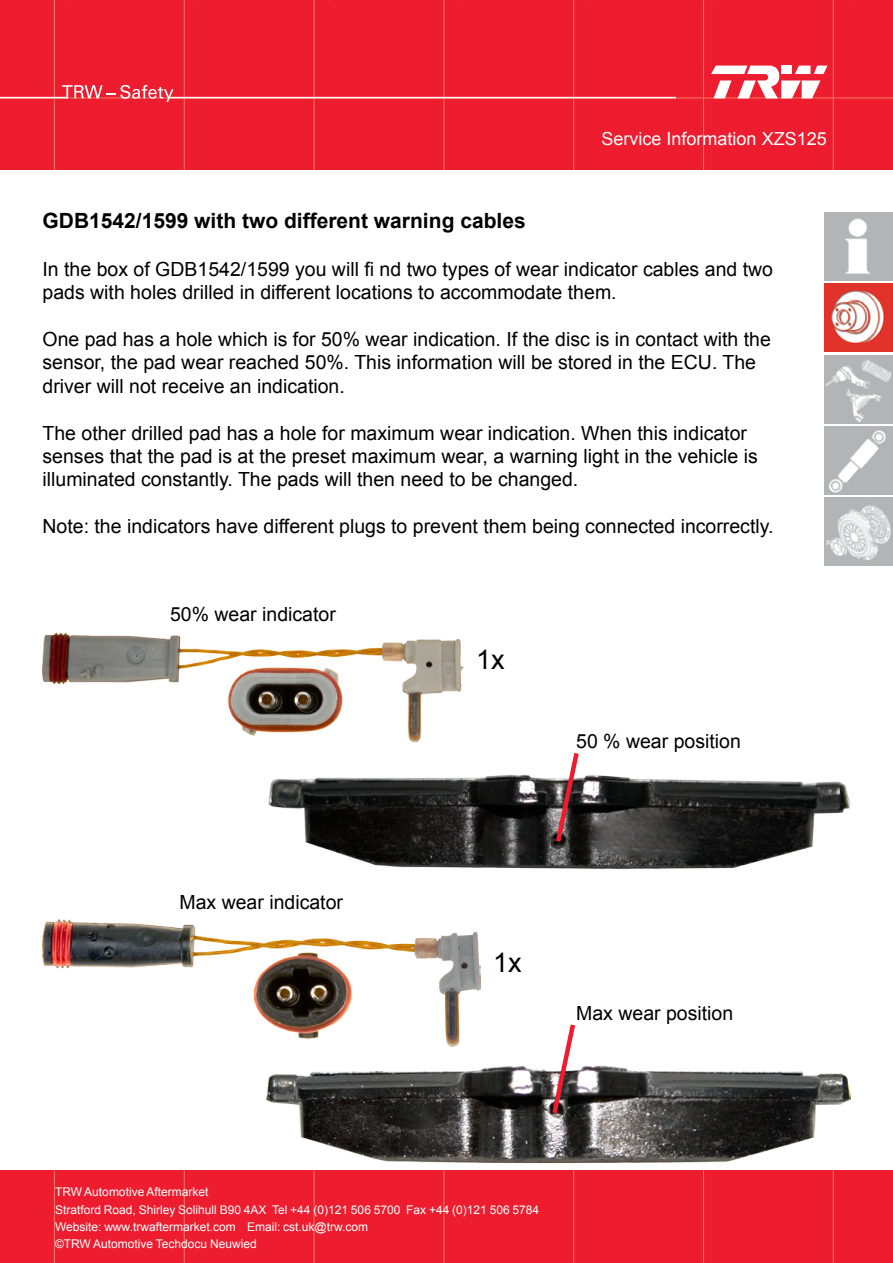
<style>
.page{position:relative;width:893px;height:1263px;background:#ed1c2e}
.page>*{position:absolute;margin:0;border:0;box-sizing:border-box;transform-origin:0 0}
.t1{font:27px "Arial";color:#000}
.t2{font:700 21px "Arial";color:#000}
.Haupt_Block_ohne_Tre{font:19.5px "Arial";color:#000}
.t3{font:18px "Arial";color:#fff}
.Body_copy{font:12px/17.2px "Arial";color:#fff}
</style>
<div class="page">
<hr style="left:54px;top:0;width:1px;height:1263px;background:#f3705c">
<hr style="left:184px;top:0;width:1px;height:1263px;background:#f3705c">
<hr style="left:313px;top:0;width:2px;height:1263px;background:#f3705c">
<hr style="left:443px;top:0;width:1px;height:1263px;background:#f3705c">
<hr style="left:573px;top:0;width:1px;height:1263px;background:#f3705c">
<hr style="left:703px;top:0;width:1px;height:1263px;background:#f3705c">
<hr style="left:833px;top:0;width:1px;height:1263px;background:#f3705c">
<hr style="left:0;top:97px;width:893px;height:2px;background:#f3705c">
<div style="left:0;top:171px;width:893px;height:999px;background:#fff"></div>
<svg style="left:62px;top:85px;width:112px;height:17px"></svg>
<hr style="left:0;top:97px;width:68px;height:1px;background:#fff">
<hr style="left:168px;top:97px;width:507px;height:1px;background:#fff">
<svg style="left:711px;top:66px;width:116px;height:32px"></svg>
<img style="left:825px;top:213px;width:68px;height:68px">
<img style="left:825px;top:284px;width:68px;height:68px">
<img style="left:825px;top:355px;width:68px;height:68px">
<img style="left:825px;top:426px;width:68px;height:68px">
<img style="left:825px;top:497px;width:68px;height:68px">
<img style="left:43px;top:920px;width:437px;height:126px">
<img style="left:268px;top:774px;width:582px;height:96px">
<img style="left:43px;top:632px;width:420px;height:110px">
<img style="left:266px;top:1065px;width:584px;height:99px">
<svg style="left:553px;top:753px;width:29px;height:94px"></svg>
<svg style="left:549px;top:1024px;width:29px;height:94px"></svg>
<p class="t3" style="left:602px;top:127px;width:227px">Service Information XZS125</p>
<p class="t2" style="left:43px;top:207px;width:485px">GDB1542/1599 with two different warning cables</p>
<p class="Haupt_Block_ohne_Tre" style="left:43px;top:256px;width:732px">In the box of GDB1542/1599 you will fi nd two types of wear indicator cables and two</p>
<p class="Haupt_Block_ohne_Tre" style="left:43px;top:279px;width:576px">pads with holes drilled in different locations to accommodate them.</p>
<p class="Haupt_Block_ohne_Tre" style="left:43px;top:326px;width:730px">One pad has a hole which is for 50% wear indication. If the disc is in contact with the</p>
<p class="Haupt_Block_ohne_Tre" style="left:43px;top:350px;width:715px">sensor, the pad wear reached 50%. This information will be stored in the ECU. The</p>
<p class="Haupt_Block_ohne_Tre" style="left:43px;top:373px;width:304px">driver will not receive an indication.</p>
<p class="Haupt_Block_ohne_Tre" style="left:43px;top:420px;width:706px">The other drilled pad has a hole for maximum wear indication. When this indicator</p>
<p class="Haupt_Block_ohne_Tre" style="left:43px;top:443px;width:717px">senses that the pad is at the preset maximum wear, a warning light in the vehicle is</p>
<p class="Haupt_Block_ohne_Tre" style="left:43px;top:467px;width:537px">illuminated constantly. The pads will then need to be changed.</p>
<p class="Haupt_Block_ohne_Tre" style="left:43px;top:513px;width:732px">Note: the indicators have different plugs to prevent them being connected incorrectly.</p>
<p class="Haupt_Block_ohne_Tre" style="left:170px;top:602px;width:167px">50% wear indicator</p>
<p class="Haupt_Block_ohne_Tre" style="left:179px;top:890px;width:165px">Max wear indicator</p>
<p class="t1" style="left:476px;top:642px;width:30px">1x</p>
<p class="Haupt_Block_ohne_Tre" style="left:576px;top:729px;width:166px">50 % wear position</p>
<p class="t1" style="left:493px;top:945px;width:30px">1x</p>
<p class="Haupt_Block_ohne_Tre" style="left:576px;top:1001px;width:159px">Max wear position</p>
<p class="Body_copy" style="left:55px;top:1184px;width:486px">TRW Automotive Aftermarket<br>Stratford Road, Shirley Solihull B90 4AX Tel +44 (0)121 506 5700 Fax +44 (0)121 506 5784</p>
<p class="Body_copy" style="left:55px;top:1218px;width:315px">Website: www.trwaftermarket.com Email: cst.uk@trw.com</p>
<p class="Body_copy" style="left:55px;top:1235px;width:203px">©TRW Automotive Techdocu Neuwied</p>
</div>
